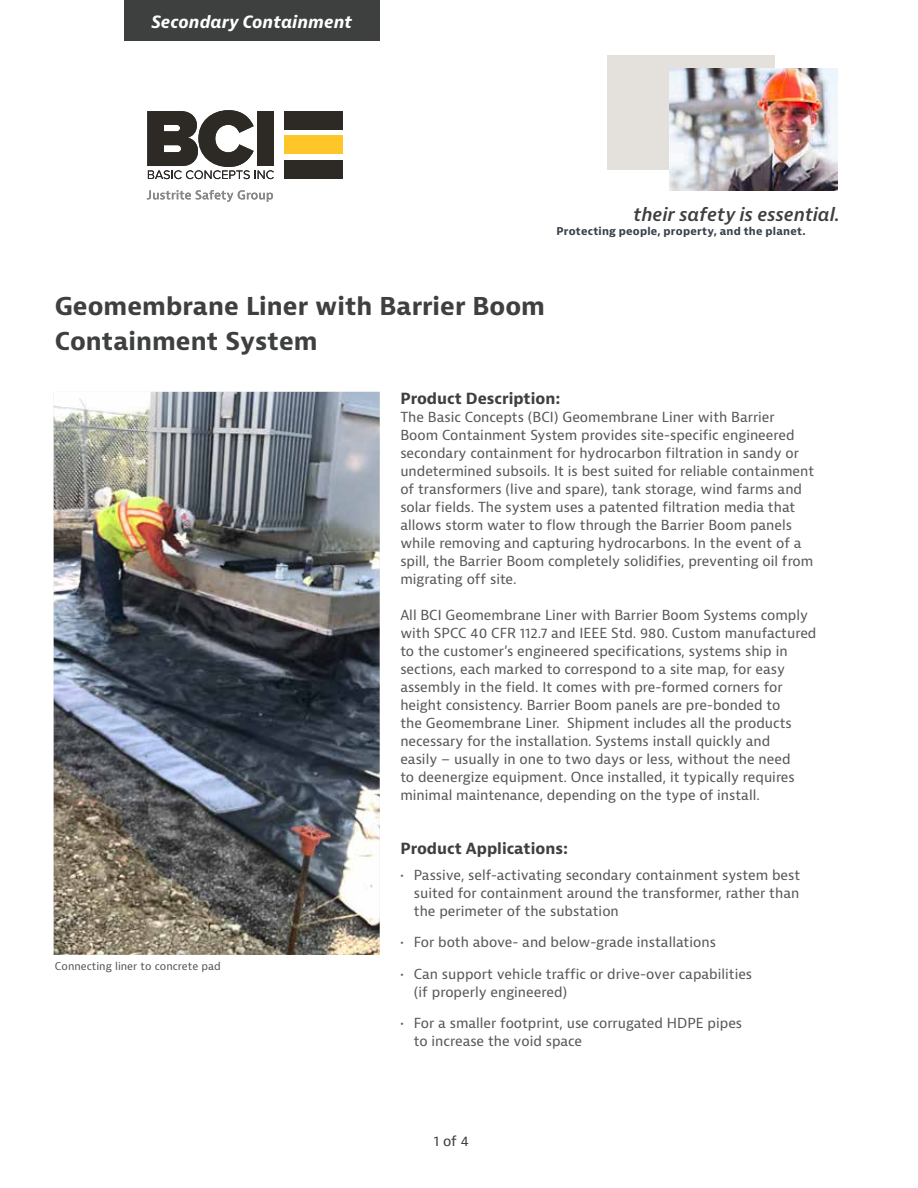
<style>
.page{position:relative;width:918px;height:1188px;background:#fff}
.page>*{position:absolute;margin:0;border:0;box-sizing:border-box;transform-origin:0 0}
.t1{font:700 24px/34.5px "Bernina Sans";color:#3e3f3f}
.t2{font:italic 600 18px "Bernina Sans";letter-spacing:-.01em;color:#3f3f3f}
.t3{font:italic 700 16.5px "Bernina Sans";letter-spacing:-.005em;color:#fff}
.t4{font:700 15px "Bernina Sans";color:#3e3f3f}
.t5{font:13.5px/18px "Bernina Sans";color:#575756}
.t6{font:13.5px "Bernina Sans";color:#3c3c3b}
.t7{font:700 10.5px "Bernina Sans";letter-spacing:.02em;color:#39404a}
.t8{font:10.5px "Bernina Sans";color:#575756}
</style>
<div class="page">
<div style="left:607px;top:55px;width:168px;height:115px;background:#e4e1dc"></div>
<img style="left:669px;top:69px;width:168px;height:121px">
<img style="left:54px;top:392px;width:326px;height:563px">
<div style="left:284px;top:160px;width:58px;height:18px;background:#2d2a26"></div>
<div style="left:284px;top:136px;width:58px;height:18px;background:#ffc629"></div>
<div style="left:284px;top:112px;width:58px;height:18px;background:#2d2a26"></div>
<svg style="left:147px;top:110px;width:127px;height:69px"></svg>
<svg style="left:147px;top:190px;width:126px;height:12px"></svg>
<div style="left:124px;top:0;width:256px;height:41px;background:#3e3f3f"></div>
<p class="t3" style="left:151px;top:11px;width:203px">Secondary Containment</p>
<h2 class="t2" style="left:633px;top:203px;width:208px">their safety is essential.</h2>
<p class="t7" style="left:556px;top:224px;width:251px">Protecting people, property, and the planet.</p>
<h1 class="t1" style="left:55px;top:290px;width:492px">Geomembrane Liner with Barrier Boom<br>Containment System</h1>
<p class="t8" style="left:55px;top:959px;width:167px">Connecting liner to concrete pad</p>
<p class="t4" style="left:400px;top:389px;width:162px">Product Description:</p>
<p class="t5" style="left:400px;top:408px;width:415px">The Basic Concepts (BCI) Geomembrane Liner with Barrier Boom Containment System provides site-specific engineered secondary containment for hydrocarbon filtration in sandy or undetermined subsoils. It is best suited for reliable containment of transformers (live and spare), tank storage, wind farms and solar fields. The system uses a patented filtration media that allows storm water to flow through the Barrier Boom panels while removing and capturing hydrocarbons. In the event of a spill, the Barrier Boom completely solidifies, preventing oil from migrating off site.</p>
<p class="t5" style="left:400px;top:606px;width:418px">All BCI Geomembrane Liner with Barrier Boom Systems comply with SPCC 40 CFR 112.7 and IEEE Std. 980. Custom manufactured to the customer’s engineered specifications, systems ship in sections, each marked to correspond to a site map, for easy assembly in the field. It comes with pre-formed corners for height consistency. Barrier Boom panels are pre-bonded to<br>the Geomembrane Liner. Shipment includes all the products necessary for the installation. Systems install quickly and<br>easily – usually in one to two days or less, without the need<br>to deenergize equipment. Once installed, it typically requires minimal maintenance, depending on the type of install.</p>
<p class="t4" style="left:400px;top:839px;width:169px">Product Applications:</p>
<p class="t5" style="left:414px;top:866px;width:388px;text-align:justify;text-indent:-14px">• Passive, self-activating secondary containment system best suited for containment around the transformer, rather than the perimeter of the substation</p>
<p class="t5" style="left:400px;top:934px;width:317px">• For both above- and below-grade installations</p>
<p class="t5" style="left:414px;top:965px;width:340px;text-indent:-14px">• Can support vehicle traffic or drive-over capabilities (if properly engineered)</p>
<p class="t5" style="left:414px;top:1015px;width:330px;text-indent:-14px">• For a smaller footprint, use corrugated HDPE pipes to increase the void space</p>
<p class="t6" style="left:434px;top:1132px;width:36px">1 of 4</p>
</div>
